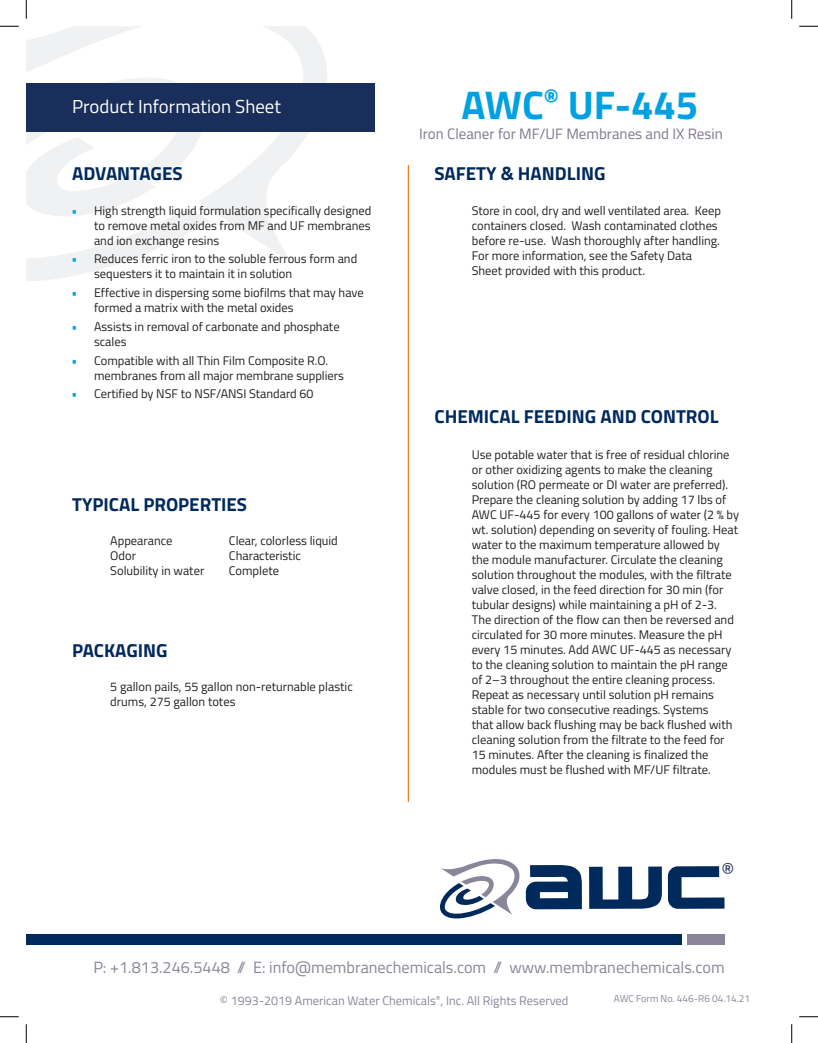
<style>
.page{position:relative;width:818px;height:1043px;background:#fff}
.page>*{position:absolute;margin:0;border:0;box-sizing:border-box;transform-origin:0 0}
.t1{font:700 40px "Titillium Web";color:#00a1e3}
.t2{font:20px "Titillium Web";color:#192e5a}
.t3{font:700 18.75px "Titillium Web";color:#00295c}
.t4{font:18.75px "Titillium Web";color:#fff}
.t5{font:16.25px "Titillium Web";color:#8b859a}
.t6{font:15px "Titillium Web";color:#80778e}
.t7{font:12.5px/15px "Titillium Web";color:#231f20}
.t8{font:12.5px "Titillium Web";color:#8b859a}
.t9{font:10px "Titillium Web";color:#8b859a}
.s1{color:#00a1e3}
</style>
<div class="page">
<svg style="left:589px;top:866px;width:135px;height:42px"></svg>
<svg style="left:440px;top:859px;width:142px;height:59px"></svg>
<svg style="left:26px;top:263px;width:93px;height:18px"></svg>
<svg style="left:26px;top:26px;width:309px;height:237px"></svg>
<div style="left:26px;top:83px;width:348px;height:48px;background:#192e5a"></div>
<hr style="left:408px;top:165px;width:1px;height:637px;background:#f48026">
<div style="left:26px;top:934px;width:656px;height:11px;background:#00295c"></div>
<div style="left:686px;top:934px;width:38px;height:11px;background:#8b859a"></div>
<svg style="left:0;top:25px;width:19px;height:2px"></svg>
<svg style="left:799px;top:25px;width:19px;height:2px"></svg>
<svg style="left:0;top:1016px;width:19px;height:1px"></svg>
<svg style="left:799px;top:1016px;width:19px;height:1px"></svg>
<svg style="left:25px;top:0;width:2px;height:19px"></svg>
<svg style="left:25px;top:1024px;width:2px;height:18px"></svg>
<svg style="left:791px;top:0;width:1px;height:19px"></svg>
<svg style="left:791px;top:1024px;width:1px;height:18px"></svg>
<h3 class="t4" style="left:72px;top:93px;width:210px">Product Information Sheet</h3>
<h1 class="t1" style="left:461px;top:74px;width:238px">AWC<sup>®</sup> UF-445</h1>
<p class="t6" style="left:419px;top:123px;width:305px">Iron Cleaner for MF/UF Membranes and IX Resin</p>
<h3 class="t3" style="left:72px;top:159px;width:112px">ADVANTAGES</h3>
<h3 class="t3" style="left:434px;top:159px;width:172px">SAFETY &amp; HANDLING</h3>
<p class="t7" style="left:94px;top:202px;width:279px;text-align:justify;text-indent:-22px"><span class="s1">•</span> High strength liquid formulation specifically designed to remove metal oxides from MF and UF membranes and ion exchange resins</p>
<p class="t7" style="left:94px;top:251px;width:265px;text-indent:-22px"><span class="s1">•</span> Reduces ferric iron to the soluble ferrous form and sequesters it to maintain it in solution</p>
<p class="t7" style="left:94px;top:284px;width:271px;text-indent:-22px"><span class="s1">•</span> Effective in dispersing some biofilms that may have formed a matrix with the metal oxides</p>
<p class="t7" style="left:94px;top:318px;width:247px;text-indent:-22px"><span class="s1">•</span> Assists in removal of carbonate and phosphate scales</p>
<p class="t7" style="left:94px;top:352px;width:251px;text-indent:-22px"><span class="s1">•</span> Compatible with all Thin Film Composite R.O. membranes from all major membrane suppliers</p>
<p class="t7" style="left:72px;top:386px;width:243px"><span class="s1">•</span> Certified by NSF to NSF/ANSI Standard 60</p>
<h3 class="t3" style="left:72px;top:490px;width:176px">TYPICAL PROPERTIES</h3>
<p class="t7" style="left:110px;top:533px;width:95px">Appearance<br>Odor<br>Solubility in water</p>
<p class="t7" style="left:229px;top:533px;width:110px">Clear, colorless liquid<br>Characteristic<br>Complete</p>
<h3 class="t3" style="left:72px;top:635px;width:97px">PACKAGING</h3>
<p class="t7" style="left:110px;top:678px;width:244px">5 gallon pails, 55 gallon non-returnable plastic drums, 275 gallon totes</p>
<p class="t7" style="left:471px;top:202px;width:251px">Store in cool, dry and well ventilated area. Keep containers closed. Wash contaminated clothes before re-use. Wash thoroughly after handling.<br>For more information, see the Safety Data Sheet provided with this product.</p>
<h3 class="t3" style="left:434px;top:402px;width:286px">CHEMICAL FEEDING AND CONTROL</h3>
<p class="t7" style="left:471px;top:446px;width:269px">Use potable water that is free of residual chlorine or other oxidizing agents to make the cleaning solution (RO permeate or DI water are preferred).<br>Prepare the cleaning solution by adding 17 lbs of AWC UF-445 for every 100 gallons of water (2 % by wt. solution) depending on severity of fouling. Heat water to the maximum temperature allowed by the module manufacturer. Circulate the cleaning solution throughout the modules, with the filtrate valve closed, in the feed direction for 30 min (for tubular designs) while maintaining a pH of 2-3.<br>The direction of the flow can then be reversed and circulated for 30 more minutes. Measure the pH every 15 minutes. Add AWC UF-445 as necessary to the cleaning solution to maintain the pH range of 2–3 throughout the entire cleaning process.<br>Repeat as necessary until solution pH remains stable for two consecutive readings. Systems<br>that allow back flushing may be back flushed with cleaning solution from the filtrate to the feed for 15 minutes. After the cleaning is finalized the modules must be flushed with MF/UF filtrate.</p>
<h2 class="t2" style="left:721px;top:855px;width:14px">®</h2>
<h3 class="t5" style="left:93px;top:955px;width:632px">P: +1.813.246.5448 // E: info@membranechemicals.com // www.membranechemicals.com</h3>
<p class="t8" style="left:220px;top:991px;width:350px">© 1993-2019 American Water Chemicals<sup>®</sup>, Inc. All Rights Reserved</p>
<p class="t9" style="left:614px;top:991px;width:138px">AWC Form No. 446-R6 04.14.21</p>
</div>
